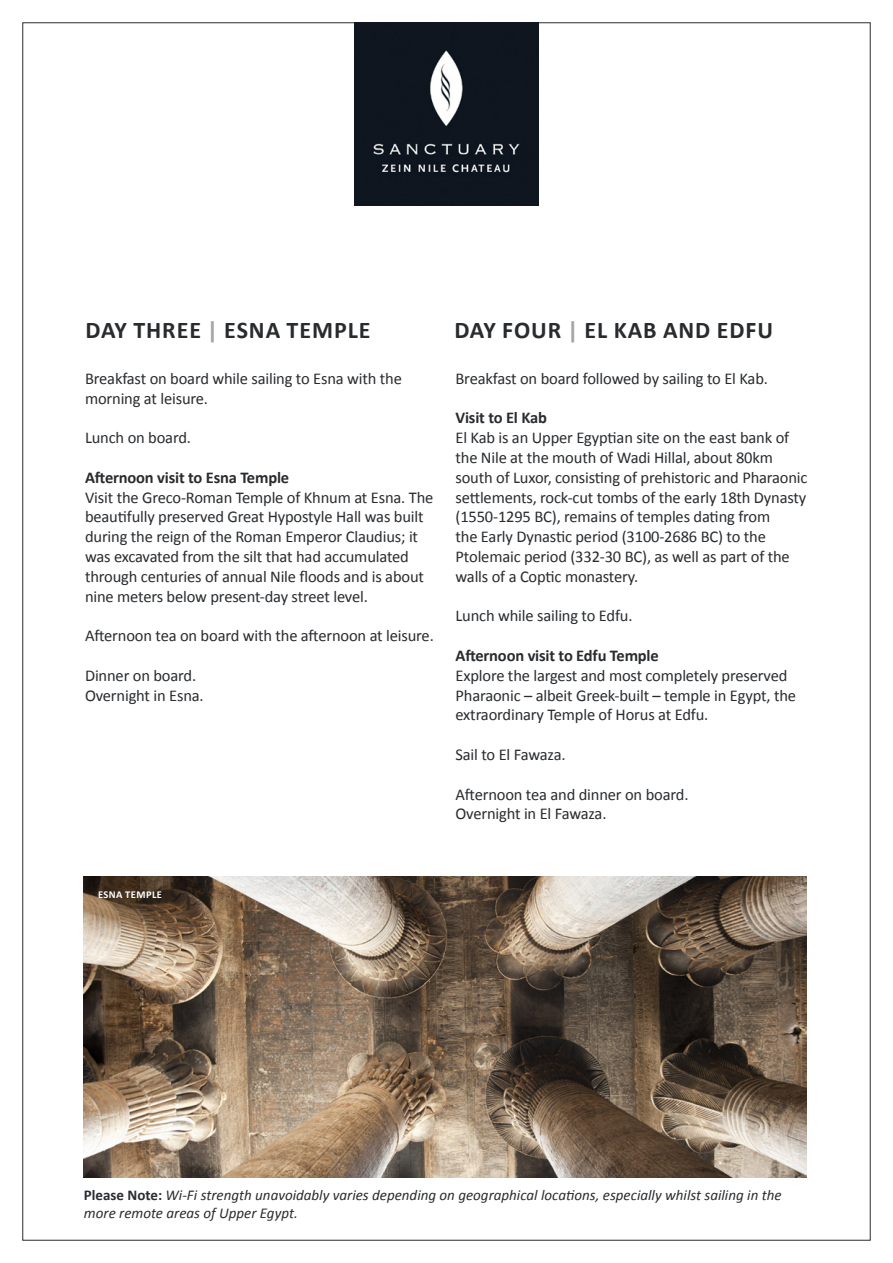
<style>
.page{position:relative;width:893px;height:1263px;background:#fff}
.page>*{position:absolute;margin:0;border:0;box-sizing:border-box;transform-origin:0 0}
.t1{font:700 24px "Calibri";letter-spacing:.04em;color:#292c2f}
.t2{font:16.5px/19.8px "Calibri";letter-spacing:-.01em;color:#292c2f}
.t3{font:700 16.5px "Calibri";letter-spacing:-.01em;color:#292c2f}
.t4{font:italic 15px/18px "Calibri";color:#292c2f}
.t5{font:700 10.5px "Calibri";letter-spacing:.04em;color:#fff}
.s1{color:#a7a5a7}
.s2{font-weight:700;font-style:normal}
</style>
<div class="page">
<div style="left:22px;top:22px;width:849px;height:1218px;background:#fff;border:1px solid #292c2f"></div>
<img style="left:354px;top:22px;width:185px;height:183px">
<img style="left:84px;top:877px;width:723px;height:301px">
<p class="t1" style="left:86px;top:315px;width:286px">DAY THREE <span class="s1">|</span> ESNA TEMPLE</p>
<p class="t2" style="left:85px;top:368px;width:318px">Breakfast on board while sailing to Esna with the morning at leisure.</p>
<p class="t2" style="left:85px;top:428px;width:108px">Lunch on board.</p>
<p class="t3" style="left:85px;top:467px;width:206px">Afternoon visit to Esna Temple</p>
<p class="t2" style="left:85px;top:487px;width:350px">Visit the Greco-Roman Temple of Khnum at Esna. The beautifully preserved Great Hypostyle Hall was built during the reign of the Roman Emperor Claudius; it was excavated from the silt that had accumulated through centuries of annual Nile floods and is about nine meters below present-day street level.</p>
<p class="t2" style="left:85px;top:626px;width:350px">Afternoon tea on board with the afternoon at leisure.</p>
<p class="t2" style="left:85px;top:665px;width:113px">Dinner on board.</p>
<p class="t2" style="left:85px;top:685px;width:120px">Overnight in Esna.</p>
<p class="t1" style="left:454px;top:315px;width:320px">DAY FOUR <span class="s1">|</span> EL KAB AND EDFU</p>
<p class="t2" style="left:455px;top:368px;width:314px">Breakfast on board followed by sailing to El Kab.</p>
<p class="t3" style="left:455px;top:407px;width:93px">Visit to El Kab</p>
<p class="t2" style="left:455px;top:428px;width:354px">El Kab is an Upper Egyptian site on the east bank of the Nile at the mouth of Wadi Hillal, about 80km south of Luxor, consisting of prehistoric and Pharaonic settlements, rock-cut tombs of the early 18th Dynasty (1550-1295 BC), remains of temples dating from<br>the Early Dynastic period (3100-2686 BC) to the Ptolemaic period (332-30 BC), as well as part of the walls of a Coptic monastery.</p>
<p class="t2" style="left:455px;top:606px;width:179px">Lunch while sailing to Edfu.</p>
<p class="t3" style="left:455px;top:645px;width:205px">Afternoon visit to Edfu Temple</p>
<p class="t2" style="left:455px;top:665px;width:342px">Explore the largest and most completely preserved<br>Pharaonic – albeit Greek-built – temple in Egypt, the extraordinary Temple of Horus at Edfu.</p>
<p class="t2" style="left:455px;top:745px;width:112px">Sail to El Fawaza.</p>
<p class="t2" style="left:455px;top:784px;width:234px">Afternoon tea and dinner on board.</p>
<p class="t2" style="left:455px;top:804px;width:153px">Overnight in El Fawaza.</p>
<p class="t5" style="left:98px;top:888px;width:65px">ESNA TEMPLE</p>
<p class="t4" style="left:84px;top:1185px;width:699px"><span class="s2">Please Note:</span> Wi-Fi strength unavoidably varies depending on geographical locations, especially whilst sailing in the more remote areas of Upper Egypt.</p>
</div>
